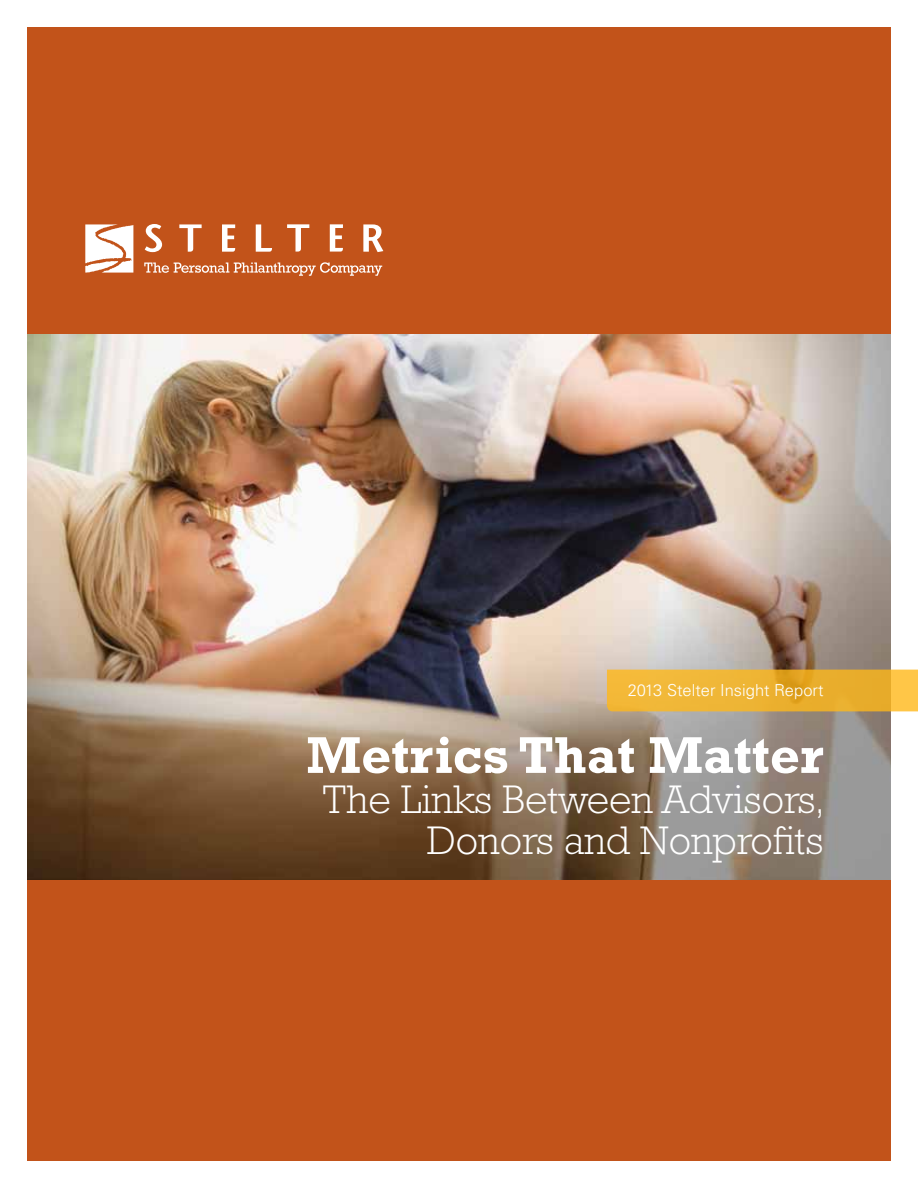
<style>
.page{position:relative;width:918px;height:1188px;background:#fff}
.page>*{position:absolute;margin:0;border:0;box-sizing:border-box;transform-origin:0 0}
.t1{font:700 52.5px "Rockwell";color:#fff}
.t2{font:300 40.5px/40.5px "Rockwell";color:#fff;text-align:right}
.t3{font:300 16.5px "Univers";color:#fff}
</style>
<div class="page">
<div style="left:27px;top:27px;width:864px;height:1134px;background:#c2531a"></div>
<img style="left:27px;top:335px;width:864px;height:544px">
<svg style="left:607px;top:670px;width:311px;height:41px;background:#eeb333"></svg>
<svg style="left:85px;top:224px;width:48px;height:49px;background:#f1dace"></svg>
<svg style="left:145px;top:224px;width:17px;height:28px"></svg>
<svg style="left:179px;top:224px;width:23px;height:28px"></svg>
<svg style="left:222px;top:224px;width:13px;height:28px"></svg>
<svg style="left:256px;top:224px;width:16px;height:28px"></svg>
<svg style="left:363px;top:224px;width:20px;height:28px"></svg>
<svg style="left:287px;top:224px;width:22px;height:28px"></svg>
<svg style="left:330px;top:224px;width:13px;height:28px"></svg>
<svg style="left:144px;top:262px;width:238px;height:14px"></svg>
<p class="t3" style="left:628px;top:680px;width:197px">2013 Stelter Insight Report</p>
<p class="t1" style="left:306px;top:723px;width:518px">Metrics That Matter</p>
<p class="t2" style="left:323px;top:779px;width:504px">The Links Between Advisors,<br>Donors and Nonprofits</p>
</div>
